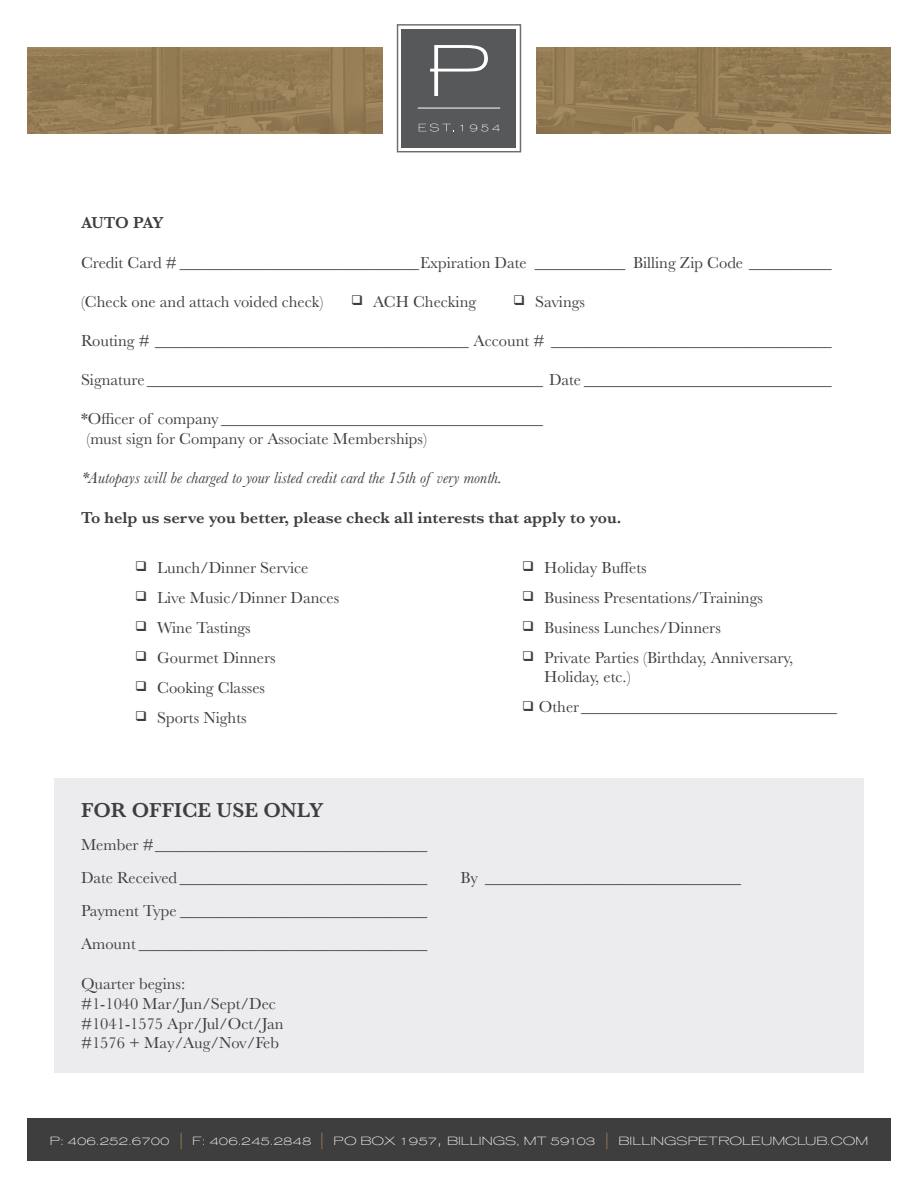
<style>
.page{position:relative;width:918px;height:1188px;background:#fff}
.page>*{position:absolute;margin:0;border:0;box-sizing:border-box;transform-origin:0 0}
.t1{font:600 21px "Baskerville";color:#3e3e3f}
.t2{font:16.5px/19.8px "Baskerville";color:#3e3e3f}
.t3{font:600 16.5px "Baskerville";color:#3e3e3f}
.t4{font:italic 16.5px "Baskerville";color:#3e3e3f}
.t5{font:200 expanded 11.55px "AT Gothic";color:#fff;scale:1.11 1}
.s1{font-family:"Avenir";font-weight:300;font-stretch:normal;font-size:16.5px;color:#9b8049}
.s2{font-size:16.5px}
</style>
<div class="page">
<div style="left:54px;top:778px;width:810px;height:295px;background:#ececee"></div>
<div style="left:27px;top:1119px;width:864px;height:42px;background:#3e3e3f"></div>
<svg style="left:27px;top:48px;width:864px;height:86px;background:#937b54"></svg>
<div style="left:383px;top:11px;width:152px;height:155px;background:#fff"></div>
<svg style="left:396px;top:24px;width:126px;height:129px;background:#737475"></svg>
<p class="t3" style="left:81px;top:211px;width:85px">AUTO PAY</p>
<p class="t2" style="left:81px;top:253px;width:752px">Credit Card # _____________________________Expiration Date ___________ Billing Zip Code __________</p>
<p class="t2" style="left:81px;top:292px;width:244px">(Check one and attach voided check)</p>
<p class="t2" style="left:351px;top:292px;width:127px">❑ ACH Checking</p>
<p class="t2" style="left:513px;top:292px;width:74px">❑ Savings</p>
<p class="t2" style="left:81px;top:331px;width:752px">Routing # ______________________________________ Account # __________________________________</p>
<p class="t2" style="left:81px;top:370px;width:752px">Signature ________________________________________________ Date ______________________________</p>
<p class="t2" style="left:81px;top:409px;width:463px">*Officer of company _______________________________________</p>
<p class="t2" style="left:86px;top:429px;width:342px">(must sign for Company or Associate Memberships)</p>
<p class="t4" style="left:81px;top:467px;width:423px">*Autopays will be charged to your listed credit card the 15th of very month.</p>
<p class="t3" style="left:81px;top:506px;width:542px">To help us serve you better, please check all interests that apply to you.</p>
<p class="t2" style="left:135px;top:558px;width:175px">❑ Lunch/Dinner Service</p>
<p class="t2" style="left:135px;top:588px;width:206px">❑ Live Music/Dinner Dances</p>
<p class="t2" style="left:135px;top:618px;width:117px">❑ Wine Tastings</p>
<p class="t2" style="left:135px;top:648px;width:142px">❑ Gourmet Dinners</p>
<p class="t2" style="left:135px;top:678px;width:132px">❑ Cooking Classes</p>
<p class="t2" style="left:135px;top:708px;width:113px">❑ Sports Nights</p>
<p class="t2" style="left:522px;top:558px;width:126px">❑ Holiday Buffets</p>
<p class="t2" style="left:522px;top:588px;width:242px">❑ Business Presentations/Trainings</p>
<p class="t2" style="left:522px;top:618px;width:201px">❑ Business Lunches/Dinners</p>
<p class="t2" style="left:544px;top:648px;width:251px;text-indent:-22px">❑ Private Parties (Birthday, Anniversary,<br>Holiday, etc.)</p>
<p class="t2" style="left:522px;top:697px;width:316px">❑ Other _______________________________</p>
<p class="t1" style="left:81px;top:796px;width:244px">FOR OFFICE USE ONLY</p>
<p class="t2" style="left:81px;top:835px;width:348px">Member #_________________________________</p>
<p class="t2" style="left:81px;top:868px;width:348px">Date Received ______________________________</p>
<p class="t2" style="left:460px;top:868px;width:282px">By _______________________________</p>
<p class="t2" style="left:81px;top:901px;width:348px">Payment Type ______________________________</p>
<p class="t2" style="left:81px;top:934px;width:348px">Amount ___________________________________</p>
<p class="t2" style="left:81px;top:974px;width:106px">Quarter begins:</p>
<p class="t2" style="left:81px;top:994px;width:197px">#1-1040 Mar/Jun/Sept/Dec</p>
<p class="t2" style="left:81px;top:1014px;width:204px">#1041-1575 Apr/Jul/Oct/Jan</p>
<p class="t2" style="left:81px;top:1033px;width:200px">#1576 + May/Aug/Nov/Feb</p>
<p class="t5" style="left:50px;top:1133px;width:739px">P: 406.252.6700 <span class="s1">|</span> F: 406.245.2848 <span class="s1">|</span> PO BOX 1957<span class="s2">,</span> BILLINGS, MT 59103 <span class="s1">|</span> BILLINGSPETROLEUMCLUB.COM</p>
</div>
